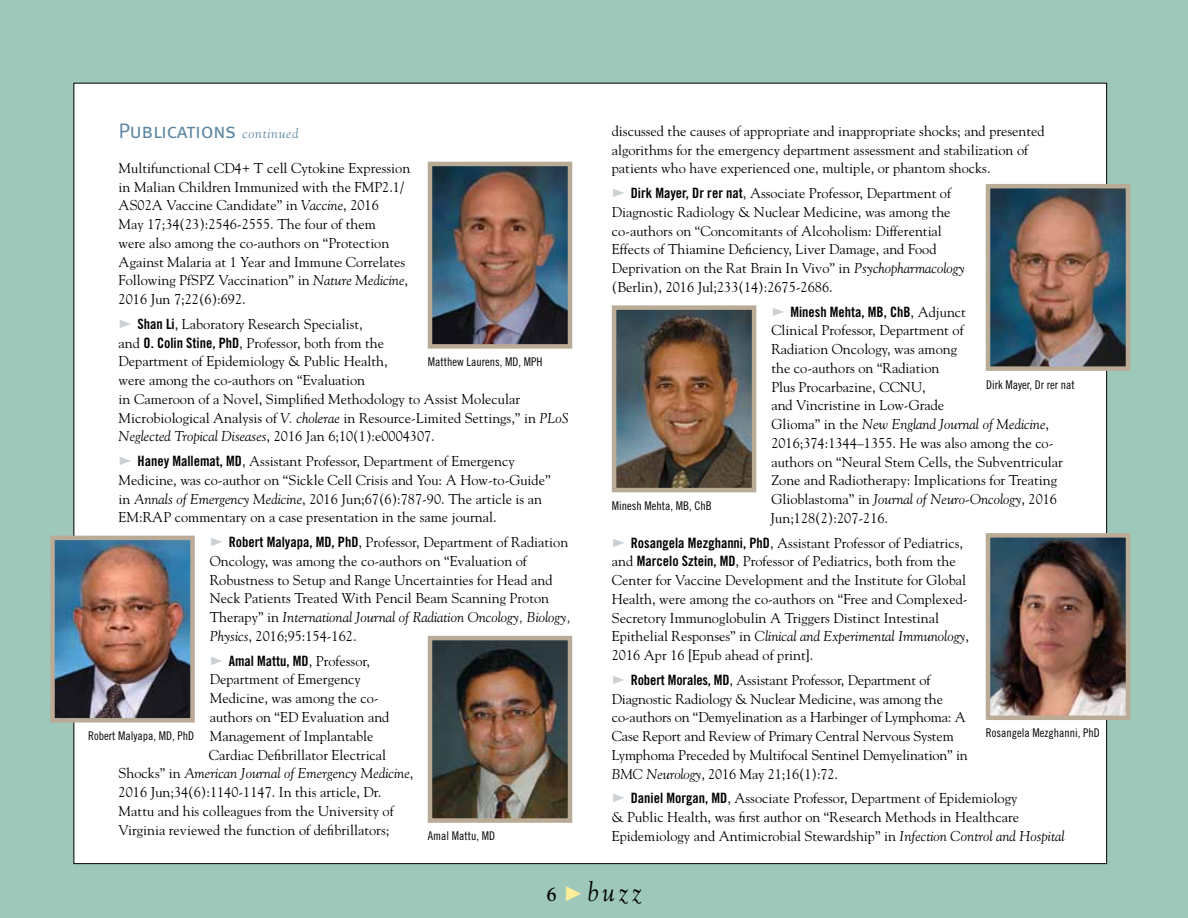
<style>
.page{position:relative;width:1188px;height:918px;background:#9dc8ba}
.page>*{position:absolute;margin:0;border:0;box-sizing:border-box;transform-origin:0 0}
.t1{font:italic 27px "Goudy";color:#000;scale:.9 1}
.t2{font:21px "Meta Normal Caps";letter-spacing:-.025em;color:#5d87a1}
.t3{font:14.25px/18.8px "Goudy";color:#000}
.t4{font:14.25px "Trade Gothic Bold Cond Twenty";color:#000}
.t5{font:italic 14.25px "Goudy";color:#000}
.t6{font:12px "Trade Gothic Cond Eighteen";color:#000}
.s1{font-family:"Goudy";font-style:italic;font-size:13.5px}
.s2{font-style:italic}
.s3{font-family:"Trade Gothic Bold Cond Twenty"}
.s4{font-family:"Goudy"}
.s5{font-style:normal}
.s6{font-weight:700;font-style:normal;font-size:19.5px}
</style>
<div class="page">
<div style="left:74px;top:83px;width:1033px;height:781px;background:#fff"></div>
<img style="left:433px;top:167px;width:134px;height:177px">
<div style="left:428px;top:162px;width:144px;height:187px;border:4px solid #b9ab96"></div>
<img style="left:55px;top:541px;width:135px;height:177px">
<div style="left:50px;top:536px;width:145px;height:187px;border:4px solid #b9ab96"></div>
<img style="left:433px;top:641px;width:134px;height:177px">
<div style="left:428px;top:636px;width:144px;height:187px;border:4px solid #b9ab96"></div>
<img style="left:991px;top:189px;width:134px;height:177px">
<div style="left:986px;top:184px;width:144px;height:187px;border:4px solid #b9ab96"></div>
<img style="left:617px;top:310px;width:134px;height:177px">
<div style="left:612px;top:305px;width:144px;height:187px;border:4px solid #b9ab96"></div>
<img style="left:991px;top:538px;width:134px;height:177px">
<div style="left:986px;top:533px;width:144px;height:187px;border:4px solid #b9ab96"></div>
<h2 class="t2" style="left:119px;top:118px;width:181px">Publications <span class="s1">continued</span></h2>
<p class="t3" style="left:119px;top:158px;width:293px">Multifunctional CD4+ T cell Cytokine Expression in Malian Children Immunized with the FMP2.1/ AS02A Vaccine Candidate” in <span class="s2">Vaccine</span>, 2016<br>May 17;34(23):2546-2555. The four of them<br>were also among the co-authors on “Protection Against Malaria at 1 Year and Immune Correlates Following PfSPZ Vaccination” in <span class="s2">Nature Medicine</span>, 2016 Jun 7;22(6):692.</p>
<p class="t3" style="left:119px;top:314px;width:452px;text-indent:19px"><span class="s3">Shan Li</span>, Laboratory Research Specialist,<br>and <span class="s3">O. Colin Stine, PhD</span>, Professor, both from the<br>Department of Epidemiology &amp; Public Health,<br>were among the co-authors on “Evaluation<br>in Cameroon of a Novel, Simplified Methodology to Assist Molecular Microbiological Analysis of <span class="s2">V. cholerae</span> in Resource-Limited Settings,” in <span class="s2">PLoS Neglected Tropical Diseases</span>, 2016 Jan 6;10(1):e0004307.</p>
<p class="t3" style="left:119px;top:451px;width:433px;text-indent:19px"><span class="s3">Haney Mallemat, MD</span>, Assistant Professor, Department of Emergency Medicine, was co-author on “Sickle Cell Crisis and You: A How-to-Guide” in <span class="s2">Annals of Emergency Medicine</span>, 2016 Jun;67(6):787-90. The article is an EM:RAP commentary on a case presentation in the same journal.</p>
<p class="t3" style="left:210px;top:532px;width:362px;text-indent:19px"><span class="s3">Robert Malyapa, MD, PhD</span>, Professor, Department of Radiation Oncology, was among the co-authors on “Evaluation of Robustness to Setup and Range Uncertainties for Head and Neck Patients Treated With Pencil Beam Scanning Proton Therapy” in <span class="s2">International Journal of Radiation Oncology, Biology, Physics</span>, 2016;95:154-162.</p>
<p class="t4" style="left:229px;top:652px;width:143px">Amal Mattu, MD<span class="s4">, Professor,</span></p>
<p class="t3" style="left:210px;top:670px;width:153px">Department of Emergency</p>
<p class="t3" style="left:210px;top:688px;width:170px">Medicine, was among the co-</p>
<p class="t3" style="left:210px;top:707px;width:181px">authors on “ED Evaluation and</p>
<p class="t3" style="left:210px;top:726px;width:165px">Management of Implantable</p>
<p class="t3" style="left:209px;top:745px;width:179px">Cardiac Defibrillator Electrical</p>
<p class="t5" style="left:119px;top:765px;width:296px"><span class="s5">Shocks” in</span> American Journal of Emergency Medicine<span class="s5">,</span></p>
<p class="t3" style="left:119px;top:782px;width:264px">2016 Jun;34(6):1140-1147. In this article, Dr.</p>
<p class="t3" style="left:119px;top:801px;width:277px">Mattu and his colleagues from the University of</p>
<p class="t3" style="left:119px;top:820px;width:272px">Virginia reviewed the function of defibrillators;</p>
<p class="t6" style="left:428px;top:355px;width:116px">Matthew Laurens, MD, MPH</p>
<p class="t6" style="left:88px;top:728px;width:107px">Robert Malyapa, MD, PhD</p>
<p class="t6" style="left:428px;top:829px;width:69px">Amal Mattu, MD</p>
<p class="t3" style="left:612px;top:121px;width:434px">discussed the causes of appropriate and inappropriate shocks; and presented algorithms for the emergency department assessment and stabilization of patients who have experienced one, multiple, or phantom shocks.</p>
<p class="t3" style="left:612px;top:183px;width:355px;text-indent:19px"><span class="s3">Dirk Mayer, Dr rer nat</span>, Associate Professor, Department of Diagnostic Radiology &amp; Nuclear Medicine, was among the co-authors on “Concomitants of Alcoholism: Differential Effects of Thiamine Deficiency, Liver Damage, and Food Deprivation on the Rat Brain In Vivo” in <span class="s2">Psychopharmacology </span>(Berlin), 2016 Jul;233(14):2675-2686.</p>
<p class="t4" style="left:790px;top:303px;width:177px">Minesh Mehta, MB, ChB<span class="s4">, Adjunct</span></p>
<p class="t3" style="left:771px;top:321px;width:294px">Clinical Professor, Department of<br>Radiation Oncology, was among<br>the co-authors on “Radiation<br>Plus Procarbazine, CCNU,<br>and Vincristine in Low-Grade<br>Glioma” in the <span class="s2">New England Journal of Medicine</span>, 2016;374:1344–1355. He was also among the co&shy;authors on “Neural Stem Cells, the Subventricular Zone and Radiotherapy: Implications for Treating Glioblastoma” in <span class="s2">Journal of Neuro-Oncology</span>, 2016<br>Jun;128(2):207-216.</p>
<p class="t3" style="left:612px;top:533px;width:359px;text-indent:19px"><span class="s3">Rosangela Mezghanni, PhD</span>, Assistant Professor of Pediatrics, and <span class="s3">Marcelo Sztein, MD</span>, Professor of Pediatrics, both from the Center for Vaccine Development and the Institute for Global Health, were among the co-authors on “Free and Complexed-Secretory Immunoglobulin A Triggers Distinct Intestinal Epithelial Responses” in <span class="s2">Clinical and Experimental Immunology</span>, 2016 Apr 16 [Epub ahead of print].</p>
<p class="t3" style="left:612px;top:670px;width:358px;text-indent:19px"><span class="s3">Robert Morales, MD</span>, Assistant Professor, Department of Diagnostic Radiology &amp; Nuclear Medicine, was among the co-authors on “Demyelination as a Harbinger of Lymphoma: A Case Report and Review of Primary Central Nervous System Lymphoma Preceded by Multifocal Sentinel Demyelination” in <span class="s2">BMC Neurology</span>, 2016 May 21;16(1):72.</p>
<p class="t3" style="left:612px;top:789px;width:454px;text-indent:19px"><span class="s3">Daniel Morgan, MD</span>, Associate Professor, Department of Epidemiology<br>&amp; Public Health, was first author on “Research Methods in Healthcare<br>Epidemiology and Antimicrobial Stewardship” in <span class="s2">Infection Control and Hospital</span></p>
<p class="t6" style="left:986px;top:378px;width:90px">Dirk Mayer, Dr rer nat</p>
<p class="t6" style="left:612px;top:498px;width:101px">Minesh Mehta, MB, ChB</p>
<p class="t6" style="left:986px;top:726px;width:115px">Rosangela Mezghanni, PhD</p>
<h1 class="t1" style="left:547px;top:875px;width:107px"><span class="s6">6</span> buzz</h1>
</div>
